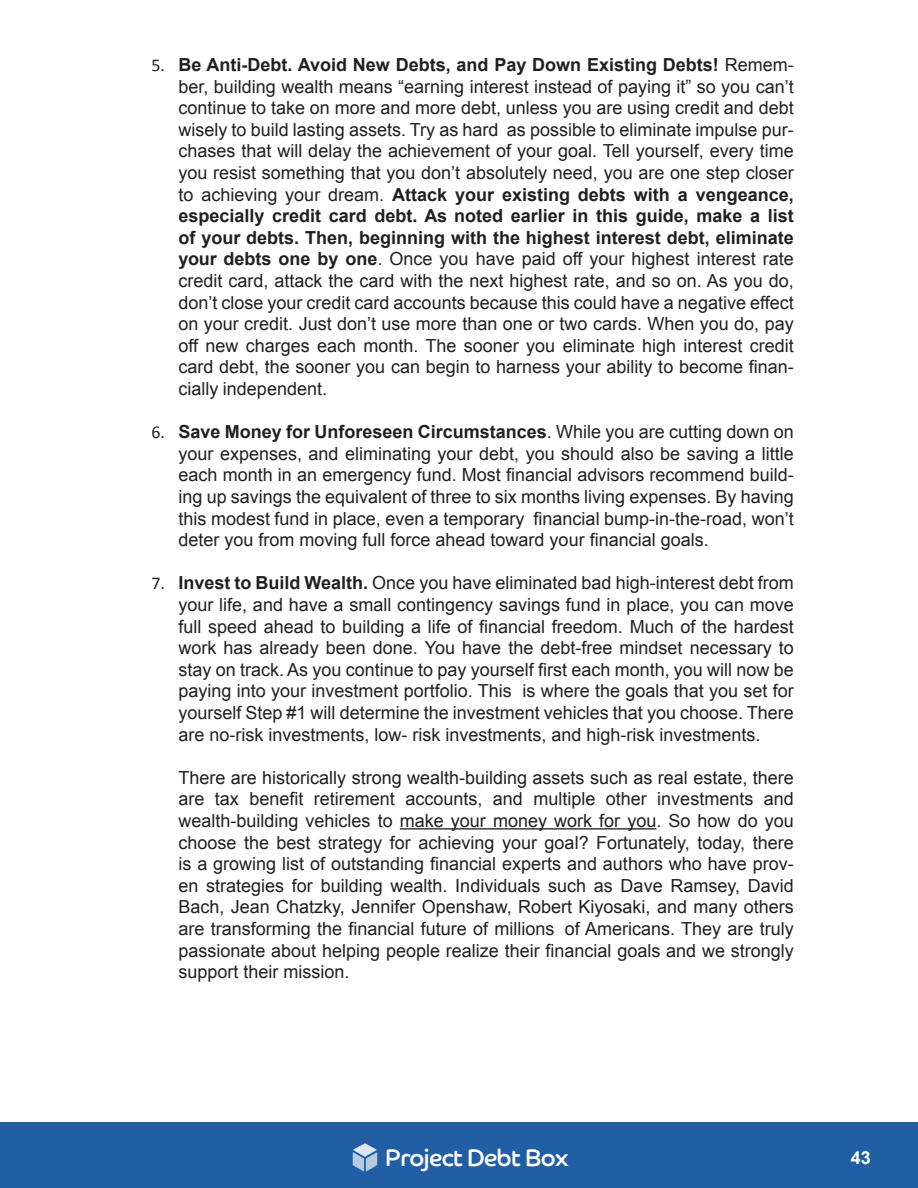
<style>
.page{position:relative;width:918px;height:1188px;background:#fff}
.page>*{position:absolute;margin:0;border:0;box-sizing:border-box;transform-origin:0 0}
.t1{font:23.85px "Co Headline";letter-spacing:-.02em;color:#fff}
.Body_Text{font:18px/21.6px "Arial";color:#231f20;text-align:justify}
.t2{font:700 18px "Arial";color:#fff}
.s1{font-family:"Calibri"}
.s2{font-weight:700}
</style>
<div class="page">
<div style="left:0;top:1122px;width:918px;height:66px;background:#225ea4"></div>
<svg style="left:353px;top:1143px;width:24px;height:28px"></svg>
<hr style="left:400px;top:828px;width:256px;height:2px;background:#231f20">
<p class="Body_Text" style="left:178px;top:54px;width:617px;text-indent:-27px"><span class="s1">5.</span> <span class="s2">Be Anti-Debt. Avoid New Debts, and Pay Down Existing Debts!</span> Remem&shy;ber, building wealth means “earning interest instead of paying it” so you can’t continue to take on more and more debt, unless you are using credit and debt wisely to build lasting assets. Try as hard as possible to eliminate impulse pur&shy;chases that will delay the achievement of your goal. Tell yourself, every time you resist something that you don’t absolutely need, you are one step closer to achieving your dream. <span class="s2">Attack your existing debts with a vengeance, especially credit card debt. As noted earlier in this guide, make a list of your debts. Then, beginning with the highest interest debt, eliminate your debts one by one</span>. Once you have paid off your highest interest rate credit card, attack the card with the next highest rate, and so on. As you do, don’t close your credit card accounts because this could have a negative effect on your credit. Just don’t use more than one or two cards. When you do, pay off new charges each month. The sooner you eliminate high interest credit card debt, the sooner you can begin to harness your ability to become finan&shy;cially independent.</p>
<p class="Body_Text" style="left:178px;top:421px;width:617px;text-indent:-27px"><span class="s1">6.</span> <span class="s2">Save Money for Unforeseen Circumstances</span>. While you are cutting down on your expenses, and eliminating your debt, you should also be saving a little each month in an emergency fund. Most financial advisors recommend build&shy;ing up savings the equivalent of three to six months living expenses. By having this modest fund in place, even a temporary financial bump-in-the-road, won’t deter you from moving full force ahead toward your financial goals.</p>
<p class="Body_Text" style="left:178px;top:572px;width:617px;text-indent:-27px"><span class="s1">7.</span> <span class="s2">Invest to Build Wealth.</span> Once you have eliminated bad high-interest debt from your life, and have a small contingency savings fund in place, you can move full speed ahead to building a life of financial freedom. Much of the hardest work has already been done. You have the debt-free mindset necessary to stay on track. As you continue to pay yourself first each month, you will now be paying into your investment portfolio. This is where the goals that you set for yourself Step #1 will determine the investment vehicles that you choose. There are no-risk investments, low- risk investments, and high-risk investments.</p>
<p class="Body_Text" style="left:178px;top:767px;width:617px">There are historically strong wealth-building assets such as real estate, there are tax benefit retirement accounts, and multiple other investments and wealth-building vehicles to make your money work for you. So how do you choose the best strategy for achieving your goal? Fortunately, today, there is a growing list of outstanding financial experts and authors who have prov&shy;en strategies for building wealth. Individuals such as Dave Ramsey, David Bach, Jean Chatzky, Jennifer Openshaw, Robert Kiyosaki, and many others are transforming the financial future of millions of Americans. They are truly passionate about helping people realize their financial goals and we strongly support their mission.</p>
<h1 class="t1" style="left:385px;top:1144px;width:185px">Project Debt Box</h1>
<p class="t2" style="left:851px;top:1146px;width:22px">43</p>
</div>
